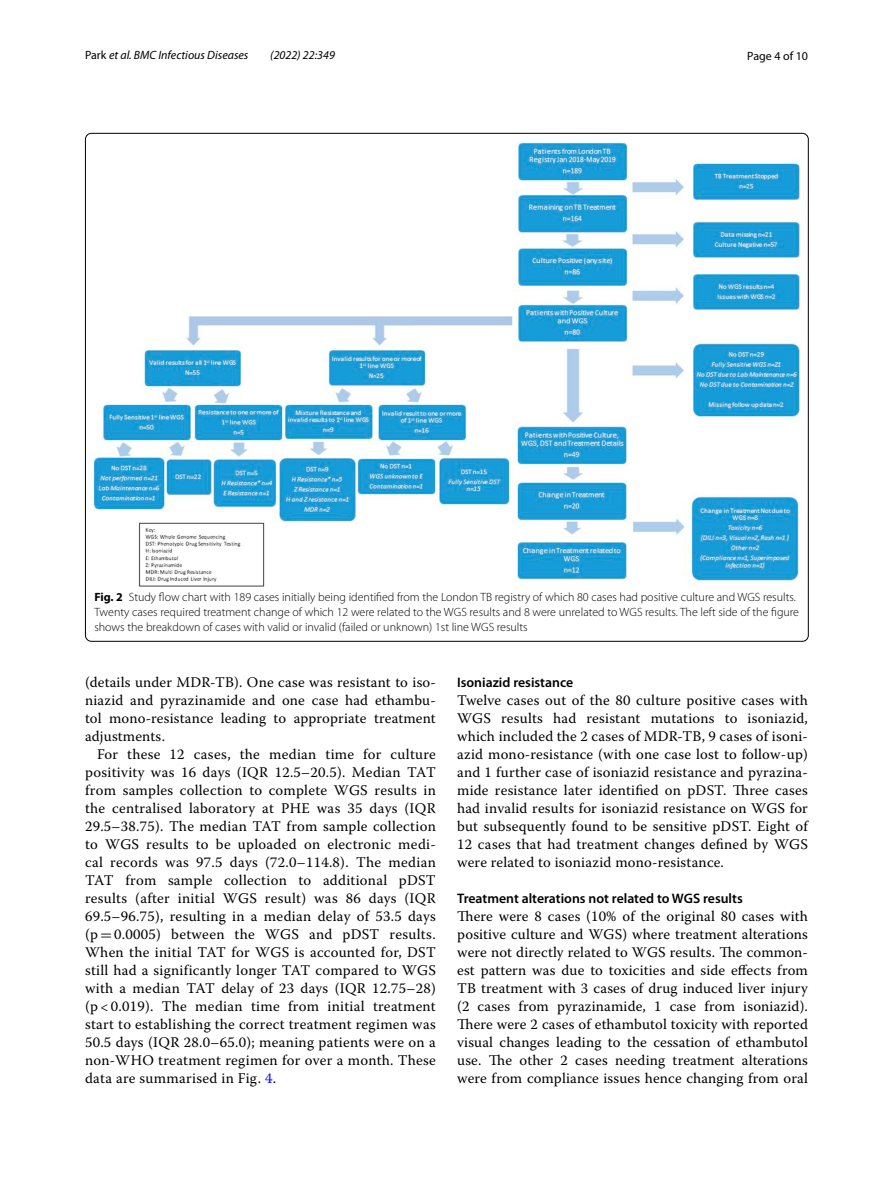
<style>
.page{position:relative;width:893px;height:1187px;background:#fff}
.page>*{position:absolute;margin:0;border:0;box-sizing:border-box;transform-origin:0 0}
.t1{font:14.7px/18px "Warnock Pro";letter-spacing:.01em;color:#000;text-align:justify}
.t2{font:600 13.8px "Myriad Pro";color:#000}
.t3{font:300 12px/15px "Myriad Pro";color:#000}
.t4{font:italic 12px "Myriad Pro";color:#000}
.t5{font:12px "Myriad Pro";color:#000}
.s1{font-style:normal}
.s2{font-weight:700}
.s3{font-family:"MTSY"}
.s4{color:#00f}
</style>
<div class="page">
<img style="left:93px;top:142px;width:707px;height:444px">
<p class="t4" style="left:85px;top:48px;width:165px"><span class="s1">Park</span> et al. BMC Infectious Diseases</p>
<p class="t4" style="left:270px;top:48px;width:66px">(2022) 22:349</p>
<p class="t5" style="left:747px;top:48px;width:62px">Page 4 of 10</p>
<p class="t3" style="left:94px;top:590px;width:706px"><span class="s2">Fig. 2</span> Study flow chart with 189 cases initially being identified from the London TB registry of which 80 cases had positive culture and WGS results.<br>Twenty cases required treatment change of which 12 were related to the WGS results and 8 were unrelated to WGS results. The left side of the figure shows the breakdown of cases with valid or invalid (failed or unknown) 1st line WGS results</p>
<p class="t1" style="left:85px;top:672px;width:352px">(details under MDR-TB). One case was resistant to iso&shy;niazid and pyrazinamide and one case had ethambu&shy;tol mono-resistance leading to appropriate treatment adjustments.</p>
<p class="t1" style="left:85px;top:744px;width:352px;text-indent:12px">For these 12 cases, the median time for culture positivity was 16 days (IQR 12.5–20.5). Median TAT from samples collection to complete WGS results in the centralised laboratory at PHE was 35 days (IQR 29.5–38.75). The median TAT from sample collection to WGS results to be uploaded on electronic medi&shy;cal records was 97.5 days (72.0–114.8). The median TAT from sample collection to additional pDST results (after initial WGS result) was 86 days (IQR 69.5–96.75), resulting in a median delay of 53.5 days (p <span class="s3">=</span> 0.0005) between the WGS and pDST results.<br>When the initial TAT for WGS is accounted for, DST still had a significantly longer TAT compared to WGS with a median TAT delay of 23 days (IQR 12.75–28) (p &lt; 0.019). The median time from initial treatment start to establishing the correct treatment regimen was 50.5 days (IQR 28.0–65.0); meaning patients were on a non-WHO treatment regimen for over a month. These data are summarised in Fig. <span class="s4">4</span>.</p>
<p class="t2" style="left:457px;top:673px;width:118px">Isoniazid resistance</p>
<p class="t1" style="left:457px;top:690px;width:352px">Twelve cases out of the 80 culture positive cases with WGS results had resistant mutations to isoniazid, which included the 2 cases of MDR-TB, 9 cases of isoni&shy;azid mono-resistance (with one case lost to follow-up) and 1 further case of isoniazid resistance and pyrazina&shy;mide resistance later identified on pDST. Three cases had invalid results for isoniazid resistance on WGS for but subsequently found to be sensitive pDST. Eight of 12 cases that had treatment changes defined by WGS were related to isoniazid mono-resistance.</p>
<p class="t2" style="left:457px;top:889px;width:287px">Treatment alterations not related to WGS results</p>
<p class="t1" style="left:457px;top:906px;width:352px">There were 8 cases (10% of the original 80 cases with positive culture and WGS) where treatment alterations were not directly related to WGS results. The common&shy;est pattern was due to toxicities and side effects from TB treatment with 3 cases of drug induced liver injury (2 cases from pyrazinamide, 1 case from isoniazid).<br>There were 2 cases of ethambutol toxicity with reported visual changes leading to the cessation of ethambutol use. The other 2 cases needing treatment alterations were from compliance issues hence changing from oral</p>
</div>
